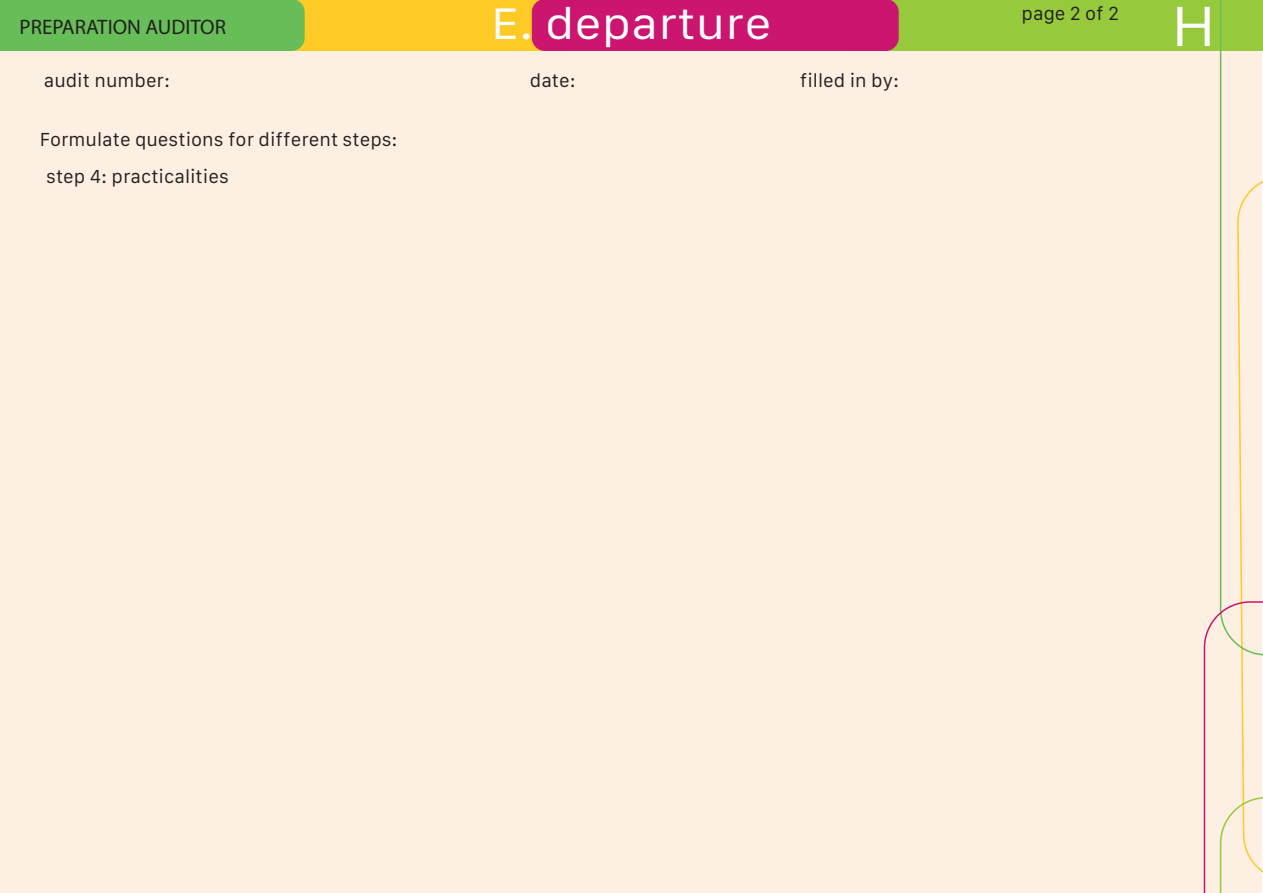
<style>
.page{position:relative;width:1263px;height:893px;background:#fdefe2}
.page>*{position:absolute;margin:0;border:0;box-sizing:border-box;transform-origin:0 0}
.t1{font:54px "Galvji";color:#fff;scale:1.1 1}
.t2{font:42px "Galvji";color:#fff;scale:1.1 1}
.t3{font:21px "Myriad Pro";color:#231f20}
.t4{font:18px/37px "Galvji";color:#231f20}
</style>
<div class="page">
<p class="t3" style="left:20px;top:14px;width:208px">PREPARATION AUDITOR</p>
<p class="t4" style="left:1022px;top:-5px;width:99px">page 2 of 2</p>
<h2 class="t2" style="left:491px;top:0;width:256px">E. departure</h2>
<h1 class="t1" style="left:1171px;top:-4px;width:42px">H</h1>
<p class="t4" style="left:44px;top:63px;width:128px">audit number:</p>
<p class="t4" style="left:530px;top:63px;width:47px">date:</p>
<p class="t4" style="left:800px;top:63px;width:101px">filled in by:</p>
<p class="t4" style="left:46px;top:122px;width:353px;text-indent:-6px">Formulate questions for different steps: step 4: practicalities</p>
</div>
